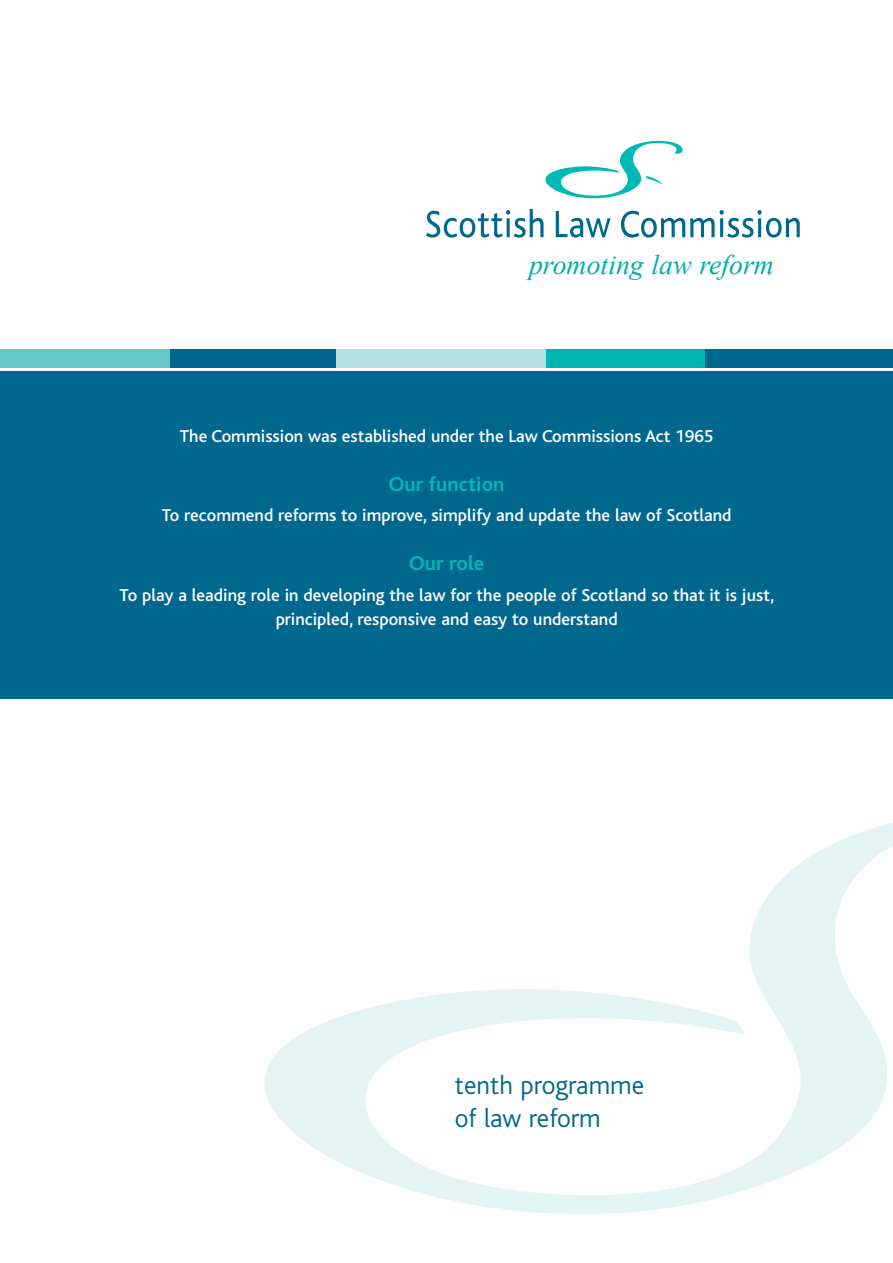
<style>
.page{position:relative;width:893px;height:1263px;background:#fff}
.page>*{position:absolute;margin:0;border:0;box-sizing:border-box;transform-origin:0 0}
.Sub_sub_head{font:italic 27.75px "Times New Roman";color:#00ada8}
.Heading{font:300 27px/32.4px "Bliss";color:#00678f}
.Heading-2{font:700 21px "Bliss";color:#00b9b6}
.Heading-3{font:500 18px/24px "Bliss";color:#fff;text-align:center}
</style>
<div class="page">
<svg style="left:264px;top:822px;width:629px;height:392px"></svg>
<div style="left:0;top:371px;width:893px;height:327px;background:#00678f"></div>
<div style="left:0;top:350px;width:170px;height:18px;background:#66c7c6"></div>
<div style="left:170px;top:350px;width:166px;height:18px;background:#00678f"></div>
<div style="left:336px;top:350px;width:210px;height:18px;background:#b4e1df"></div>
<div style="left:546px;top:350px;width:161px;height:18px;background:#00b6b3"></div>
<div style="left:705px;top:350px;width:188px;height:18px;background:#00678f"></div>
<svg style="left:426px;top:140px;width:374px;height:98px"></svg>
<p class="Sub_sub_head" style="left:529px;top:246px;width:246px">promoting law reform</p>
<p class="Heading-3" style="left:180px;top:424px;width:535px">The Commission was established under the Law Commissions Act 1965</p>
<p class="Heading-2" style="left:389px;top:473px;width:117px">Our function</p>
<p class="Heading-3" style="left:162px;top:504px;width:571px">To recommend reforms to improve, simplify and update the law of Scotland</p>
<p class="Heading-2" style="left:409px;top:553px;width:76px">Our role</p>
<p class="Heading-3" style="left:120px;top:583px;width:656px">To play a leading role in developing the law for the people of Scotland so that it is just, principled, responsive and easy to understand</p>
<p class="Heading" style="left:455px;top:1070px;width:191px">tenth programme of law reform</p>
</div>
